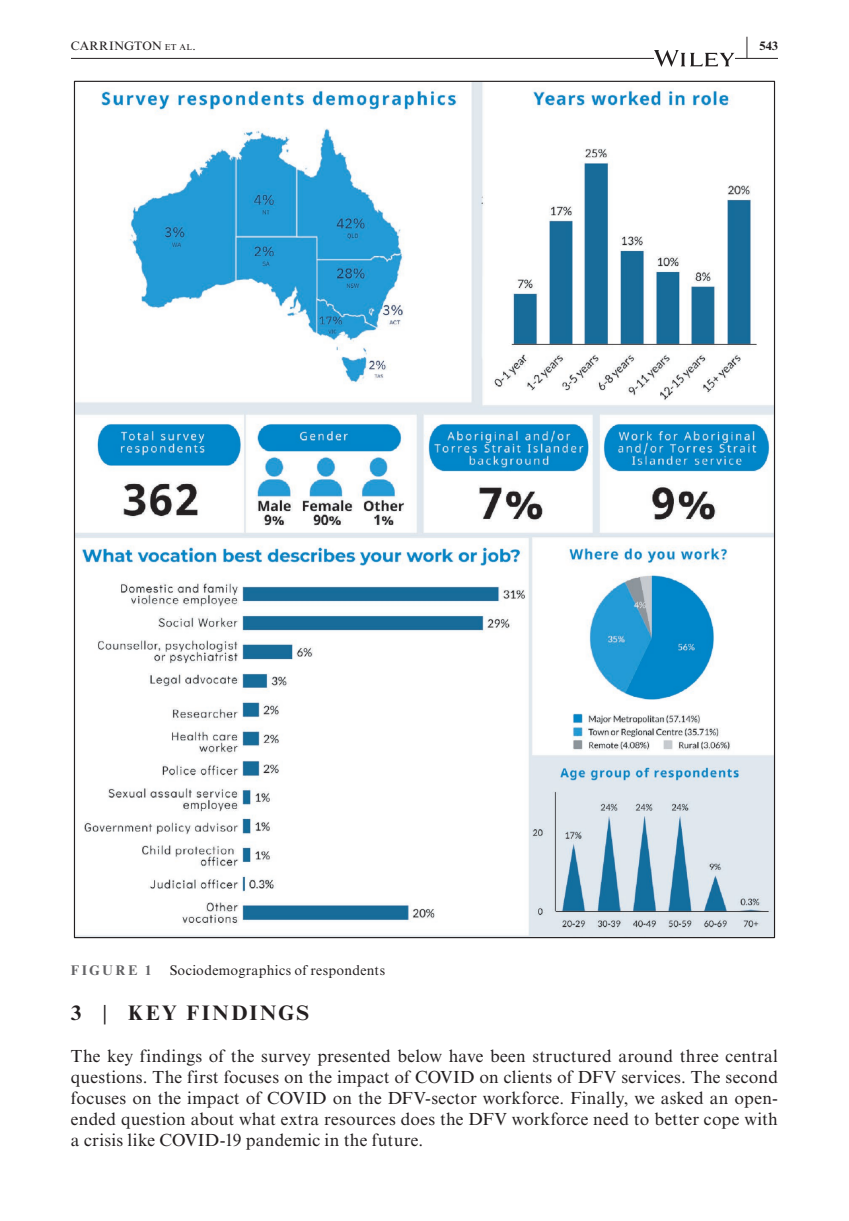
<style>
.page{position:relative;width:849px;height:1221px;background:#fff}
.page>*{position:absolute;margin:0;border:0;box-sizing:border-box;transform-origin:0 0}
.t1{font:700 23.62px "Times New Roman MT Std";color:#231f20;scale:.36 1}
.t2{font:700 21px "Times New Roman MT Std";letter-spacing:.12em;color:#231f20}
.t3{font:17.5px/21px "Times New Roman MT Std";letter-spacing:.015em;color:#231f20;text-align:justify}
.t4{font:14px "Times New Roman MT Std";letter-spacing:.02em;color:#231f20}
.t5{font:700 14px "Times New Roman MT Std";letter-spacing:.175em;color:#636366}
.t6{font:12.25px "Times New Roman MT Std";letter-spacing:.005em;color:#231f20}
.t7{font:700 12.25px "Times New Roman MT Std";color:#231f20}
.s1{font-size:8.58px}
.s2{font-weight:400}
</style>
<div class="page">
<hr style="left:71px;top:58px;width:706px;height:1px;background:#231f20">
<svg style="left:653px;top:50px;width:81px;height:17px"></svg>
<img style="left:76px;top:83px;width:696px;height:853px">
<h1 class="t1" style="left:746px;top:31px;width:7px">|</h1>
<p class="t6" style="left:71px;top:39px;width:126px">CARRINGTON <span class="s1">et al</span>.</p>
<p class="t7" style="left:759px;top:38px;width:20px">543</p>
<p class="t5" style="left:71px;top:961px;width:82px">FIGURE 1</p>
<p class="t4" style="left:170px;top:961px;width:217px">Sociodemographics of respondents</p>
<p class="t2" style="left:71px;top:1000px;width:240px">3 <span class="s2">|</span> KEY FINDINGS</p>
<p class="t3" style="left:71px;top:1045px;width:708px">The key findings of the survey presented below have been structured around three central questions. The first focuses on the impact of COVID on clients of DFV services. The second focuses on the impact of COVID on the DFV-sector workforce. Finally, we asked an open&shy;ended question about what extra resources does the DFV workforce need to better cope with a crisis like COVID-19 pandemic in the future.</p>
</div>
